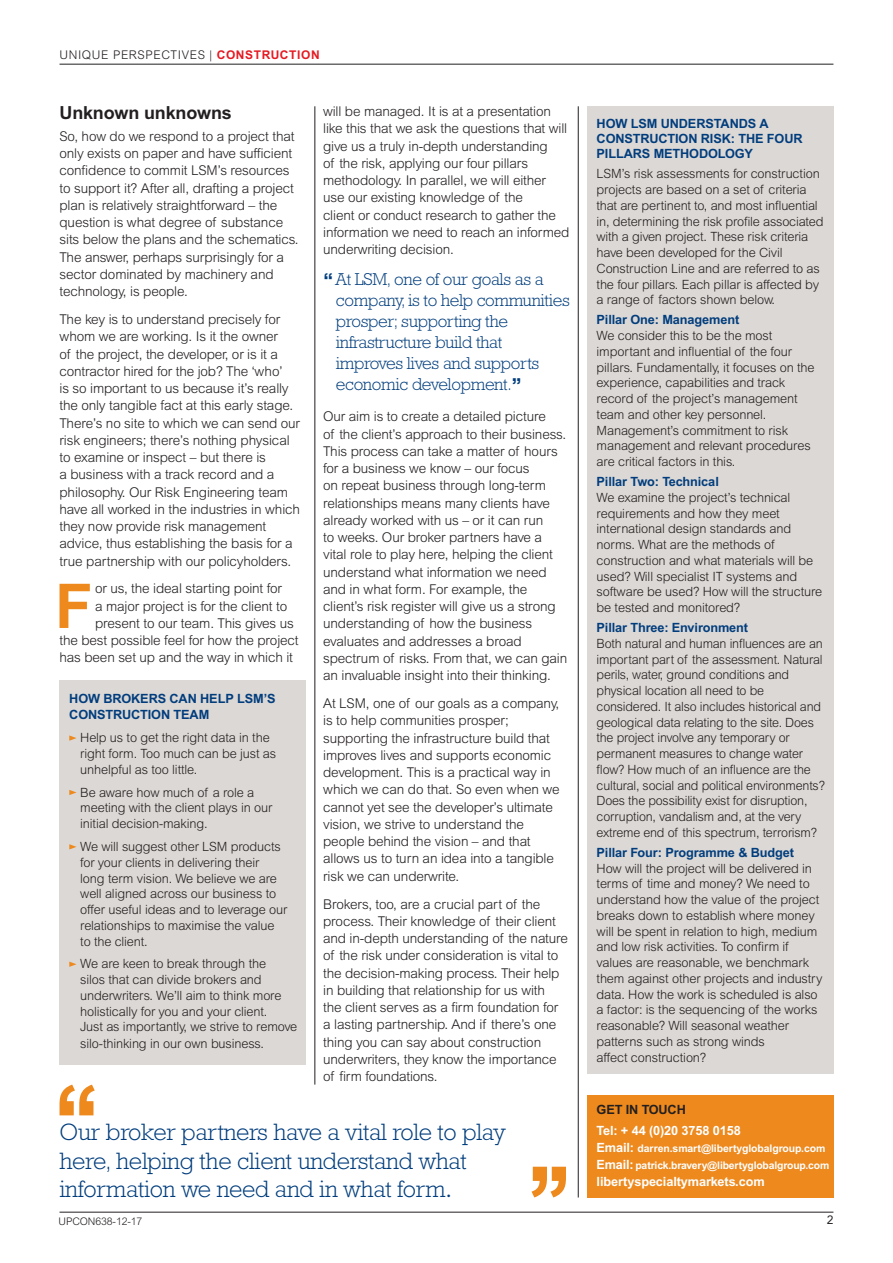
<style>
.page{position:relative;width:893px;height:1263px;background:#fff}
.page>*{position:absolute;margin:0;border:0;box-sizing:border-box;transform-origin:0 0}
.t1{font:700 61.65px "Arial MT Pro";color:#ed891d}
.t2{font:300 24px/28.5px "Rockwell Std";letter-spacing:-.01em;color:#013d7d}
.t3{font:700 18px "Arial MT Pro";letter-spacing:-.01em;color:#231f20}
.t4{font:300 17.4px/21px "Rockwell Std";letter-spacing:-.02em;color:#013d7d}
.t5{font:300 13.5px/17.2px "Arial MT Pro";letter-spacing:-.01em;color:#231f20}
.t6{font:300 12.75px/15.8px "Arial MT Pro";letter-spacing:-.01em;color:#231f20}
.t7{font:700 12.75px/15px "Arial MT Pro";letter-spacing:-.01em;color:#013d7d}
.t8{font:700 12.75px "Arial MT Pro";letter-spacing:-.01em;color:#fff}
.t9{font:700 12.75px "Arial MT Pro";letter-spacing:-.01em;color:#231f20}
.t10{font:300 12px "Arial MT Pro";letter-spacing:.05em;color:#231f20}
.t11{font:12px "Avenir";color:#231f20}
.t12{font:700 10.5px "Arial MT Pro";letter-spacing:-.015em;color:#fff}
.t13{font:300 10.5px "Arial MT Pro";letter-spacing:-.01em;color:#231f20}
.s1{font-weight:700;color:#e51a23}
.s2{font-family:"Rockwell";font-weight:700}
.s3{font-family:"Avenir";font-weight:400}
.s4{font-weight:700;color:#013d7d}
.s5{font-size:12.75px}
</style>
<div class="page">
<div style="left:587px;top:106px;width:246px;height:968px;background:#dcd8d5"></div>
<div style="left:60px;top:680px;width:246px;height:384px;background:#dcd8d5"></div>
<hr style="left:60px;top:64px;width:773px;height:1px;background:#231f20">
<hr style="left:60px;top:1212px;width:773px;height:1px;background:#231f20">
<svg style="left:69px;top:735px;width:8px;height:6px"></svg>
<svg style="left:69px;top:790px;width:8px;height:5px"></svg>
<svg style="left:69px;top:844px;width:8px;height:5px"></svg>
<svg style="left:69px;top:961px;width:8px;height:6px"></svg>
<hr style="left:315px;top:106px;width:1px;height:978px;background:#231f20">
<hr style="left:578px;top:106px;width:1px;height:1091px;background:#231f20">
<svg style="left:60px;top:1084px;width:35px;height:31px"></svg>
<svg style="left:531px;top:1167px;width:35px;height:30px"></svg>
<div style="left:587px;top:1095px;width:246px;height:102px;background:#ed891d"></div>
<p class="t10" style="left:60px;top:48px;width:262px">UNIQUE PERSPECTIVES | <span class="s1">CONSTRUCTION</span></p>
<p class="t3" style="left:60px;top:102px;width:174px">Unknown unknowns</p>
<p class="t5" style="left:60px;top:128px;width:241px">So, how do we respond to a project that only exists on paper and have sufficient confidence to commit LSM’s resources to support it? After all, drafting a project plan is relatively straightforward – the question is what degree of substance sits below the plans and the schematics.<br>The answer, perhaps surprisingly for a sector dominated by machinery and technology, is people.</p>
<p class="t5" style="left:60px;top:311px;width:242px">The key is to understand precisely for whom we are working. Is it the owner<br>of the project, the developer, or is it a contractor hired for the job? The ‘who’<br>is so important to us because it’s really the only tangible fact at this early stage.<br>There’s no site to which we can send our risk engineers; there’s nothing physical to examine or inspect – but there is<br>a business with a track record and a philosophy. Our Risk Engineering team have all worked in the industries in which they now provide risk management advice, thus establishing the basis for a true partnership with our policyholders.</p>
<p class="t1" style="left:55px;top:570px;width:39px">F</p>
<p class="t5" style="left:95px;top:580px;width:188px">or us, the ideal starting point for</p>
<p class="t5" style="left:95px;top:598px;width:194px">a major project is for the client to</p>
<p class="t5" style="left:95px;top:615px;width:200px">present to our team. This gives us</p>
<p class="t5" style="left:60px;top:632px;width:241px">the best possible feel for how the project</p>
<p class="t5" style="left:60px;top:649px;width:235px">has been set up and the way in which it</p>
<p class="t7" style="left:69px;top:690px;width:208px;line-height:16.5px">HOW BROKERS CAN HELP LSM’S<br>CONSTRUCTION TEAM</p>
<p class="t6" style="left:80px;top:730px;width:197px">Help us to get the right data in the right form. Too much can be just as unhelpful as too little.</p>
<p class="t6" style="left:80px;top:784px;width:194px">Be aware how much of a role a meeting with the client plays in our initial decision-making.</p>
<p class="t6" style="left:80px;top:839px;width:208px">We will suggest other LSM products for your clients in delivering their<br>long term vision. We believe we are well aligned across our business to offer useful ideas and to leverage our relationships to maximise the value to the client.</p>
<p class="t6" style="left:80px;top:956px;width:218px">We are keen to break through the<br>silos that can divide brokers and underwriters. We’ll aim to think more holistically for you and your client.<br>Just as importantly, we strive to remove silo-thinking in our own business.</p>
<p class="t5" style="left:323px;top:103px;width:248px">will be managed. It is at a presentation like this that we ask the questions that will give us a truly in-depth understanding<br>of the risk, applying our four pillars methodology. In parallel, we will either use our existing knowledge of the<br>client or conduct research to gather the information we need to reach an informed underwriting decision.</p>
<p class="t4" style="left:336px;top:269px;width:235px;text-indent:-13px"><span class="s2">“</span>At LSM, one of our goals as a company, is to help communities prosper; supporting the infrastructure build that improves lives and supports economic development.<span class="s2">”</span></p>
<p class="t5" style="left:323px;top:408px;width:246px">Our aim is to create a detailed picture<br>of the client’s approach to their business.<br>This process can take a matter of hours for a business we know – our focus<br>on repeat business through long-term relationships means many clients have already worked with us – or it can run<br>to weeks. Our broker partners have a vital role to play here, helping the client understand what information we need and in what form. For example, the client’s risk register will give us a strong understanding of how the business evaluates and addresses a broad spectrum of risks. From that, we can gain an invaluable insight into their thinking.</p>
<p class="t5" style="left:323px;top:695px;width:238px">At LSM, one of our goals as a company, is to help communities prosper; supporting the infrastructure build that improves lives and supports economic development. This is a practical way in which we can do that. So even when we cannot yet see the developer’s ultimate vision, we strive to understand the people behind the vision – and that allows us to turn an idea into a tangible risk we can underwrite.</p>
<p class="t5" style="left:323px;top:895px;width:246px">Brokers, too, are a crucial part of the process. Their knowledge of their client and in-depth understanding of the nature of the risk under consideration is vital to the decision-making process. Their help in building that relationship for us with<br>the client serves as a firm foundation for a lasting partnership. And if there’s one thing you can say about construction underwriters, they know the importance of firm foundations.</p>
<p class="t2" style="left:60px;top:1118px;width:448px">Our broker partners have a vital role to play here, helping the client understand what information we need and in what form<span class="s3">.</span></p>
<p class="t13" style="left:59px;top:1214px;width:85px">UPCON638-12-17</p>
<p class="t7" style="left:597px;top:117px;width:208px">HOW LSM UNDERSTANDS A<br>CONSTRUCTION RISK: THE FOUR<br>PILLARS METHODOLOGY</p>
<p class="t6" style="left:597px;top:166px;width:229px">LSM’s risk assessments for construction projects are based on a set of criteria that are pertinent to, and most influential in, determining the risk profile associated with a given project. These risk criteria have been developed for the Civil Construction Line and are referred to as the four pillars. Each pillar is affected by a range of factors shown below.</p>
<p class="t6" style="left:597px;top:312px;width:219px"><span class="s4">Pillar One: Management<br></span>We consider this to be the most important and influential of the four pillars. Fundamentally, it focuses on the experience, capabilities and track record of the project’s management team and other key personnel.<br>Management’s commitment to risk management and relevant procedures are critical factors in this.</p>
<p class="t6" style="left:597px;top:474px;width:227px"><span class="s4">Pillar Two: Technical<br></span>We examine the project’s technical requirements and how they meet international design standards and norms. What are the methods of construction and what materials will be used? Will specialist IT systems and software be used? How will the structure be tested and monitored?</p>
<p class="t6" style="left:597px;top:620px;width:230px"><span class="s4">Pillar Three: Environment<br></span>Both natural and human influences are an important part of the assessment. Natural perils, water, ground conditions and physical location all need to be considered. It also includes historical and geological data relating to the site. Does the project involve any temporary or permanent measures to change water flow? How much of an influence are the cultural, social and political environments?<br>Does the possibility exist for disruption, corruption, vandalism and, at the very extreme end of this spectrum, terrorism?</p>
<p class="t6" style="left:597px;top:845px;width:227px"><span class="s4">Pillar Four: Programme &amp; Budget </span>How will the project will be delivered in terms of time and money? We need to understand how the value of the project breaks down to establish where money will be spent in relation to high, medium and low risk activities. To confirm if values are reasonable, we benchmark them against other projects and industry data. How the work is scheduled is also a factor: is the sequencing of the works reasonable? Will seasonal weather patterns such as strong winds<br>affect construction?</p>
<p class="t9" style="left:597px;top:1102px;width:91px">GET IN TOUCH</p>
<p class="t8" style="left:597px;top:1123px;width:146px">Tel: + 44 (0)20 3758 0158</p>
<p class="t12" style="left:597px;top:1142px;width:230px"><span class="s5">Email:</span> darren.smart@libertyglobalgroup.com</p>
<p class="t12" style="left:597px;top:1159px;width:234px"><span class="s5">Email:</span> patrick.bravery@libertyglobalgroup.com</p>
<p class="t8" style="left:597px;top:1174px;width:170px">libertyspecialtymarkets.com</p>
<p class="t11" style="left:827px;top:1213px;width:8px">2</p>
</div>
